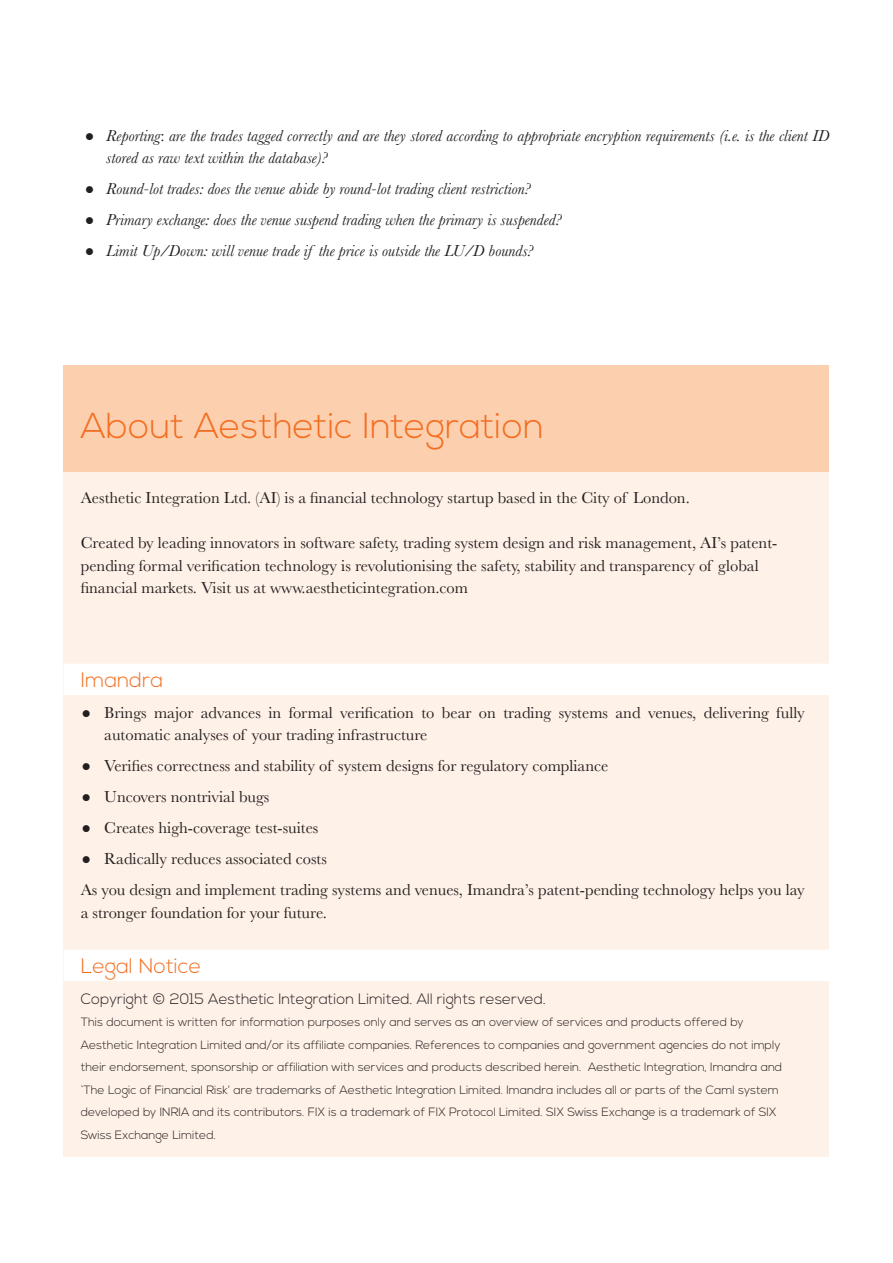
<style>
.page{position:relative;width:893px;height:1263px;background:#fff}
.page>*{position:absolute;margin:0;border:0;box-sizing:border-box;transform-origin:0 0}
._02_CHAPTER{font:300 36px "Nexa";color:#f36e21}
._03_SUB_copy{font:300 21px "Nexa";color:#f36e21}
._02_CHAPTER-2{font:16.5px/22.5px "Baskerville";color:#231f20}
.t1{font:italic 16.5px/22.5px "Baskerville";color:#231f20}
._04_CONTENT{font:16.5px/22.5px "Baskerville";color:#231f20}
._04_CONTENT-2{font:300 15px "Nexa";color:#231f20}
._04_CONTENT-3{font:300 12px/22.5px "Nexa";color:#231f20}
.s1{font-style:normal}
</style>
<div class="page">
<div style="left:64px;top:366px;width:765px;height:791px;background:#fef1e7"></div>
<div style="left:64px;top:366px;width:765px;height:106px;background:#fccfae"></div>
<div style="left:64px;top:664px;width:765px;height:31px;background:#fff"></div>
<div style="left:64px;top:949px;width:765px;height:32px;background:#fff"></div>
<p class="t1" style="left:106px;top:124px;width:724px">Reporting<span class="s1">:</span> are the trades tagged correctly and are they stored according to appropriate encryption requirements (i.e. is the client ID stored as raw text within the database)?</p>
<p class="t1" style="left:106px;top:178px;width:426px">Round-lot trades: does the venue abide by round-lot trading client restriction?</p>
<p class="t1" style="left:106px;top:209px;width:456px">Primary exchange: does the venue suspend trading when the primary is suspended?</p>
<p class="t1" style="left:106px;top:240px;width:428px">Limit Up/Down: will venue trade if the price is outside the LU/D bounds?</p>
<p class="_02_CHAPTER" style="left:81px;top:405px;width:464px">About Aesthetic Integration</p>
<p class="_02_CHAPTER-2" style="left:81px;top:487px;width:611px">Aesthetic Integration Ltd. (AI) is a financial technology startup based in the City of London.</p>
<p class="_02_CHAPTER-2" style="left:81px;top:532px;width:698px">Created by leading innovators in software safety, trading system design and risk management, AI’s patent&shy;pending formal verification technology is revolutionising the safety, stability and transparency of global financial markets. Visit us at www.aestheticintegration.com</p>
<p class="_03_SUB_copy" style="left:81px;top:667px;width:84px">Imandra</p>
<p class="_02_CHAPTER-2" style="left:104px;top:701px;width:702px">Brings major advances in formal verification to bear on trading systems and venues, delivering fully automatic analyses of your trading infrastructure</p>
<p class="_02_CHAPTER-2" style="left:104px;top:755px;width:506px">Verifies correctness and stability of system designs for regulatory compliance</p>
<p class="_02_CHAPTER-2" style="left:104px;top:786px;width:166px">Uncovers nontrivial bugs</p>
<p class="_02_CHAPTER-2" style="left:104px;top:817px;width:216px">Creates high-coverage test-suites</p>
<p class="_02_CHAPTER-2" style="left:104px;top:848px;width:224px">Radically reduces associated costs</p>
<p class="_04_CONTENT" style="left:81px;top:879px;width:725px">As you design and implement trading systems and venues, Imandra’s patent-pending technology helps you lay a stronger foundation for your future.</p>
<p class="_03_SUB_copy" style="left:81px;top:953px;width:122px">Legal Notice</p>
<p class="_04_CONTENT-2" style="left:81px;top:990px;width:467px">Copyright © 2015 Aesthetic Integration Limited. All rights reserved.</p>
<p class="_04_CONTENT-3" style="left:81px;top:1011px;width:703px">This document is written for information purposes only and serves as an overview of services and products offered by Aesthetic Integration Limited and/or its affiliate companies. References to companies and government agencies do not imply their endorsement, sponsorship or affiliation with services and products described herein. Aesthetic Integration, Imandra and `The Logic of Financial Risk’ are trademarks of Aesthetic Integration Limited. Imandra includes all or parts of the Caml system developed by INRIA and its contributors. FIX is a trademark of FIX Protocol Limited. SIX Swiss Exchange is a trademark of SIX Swiss Exchange Limited.</p>
</div>
